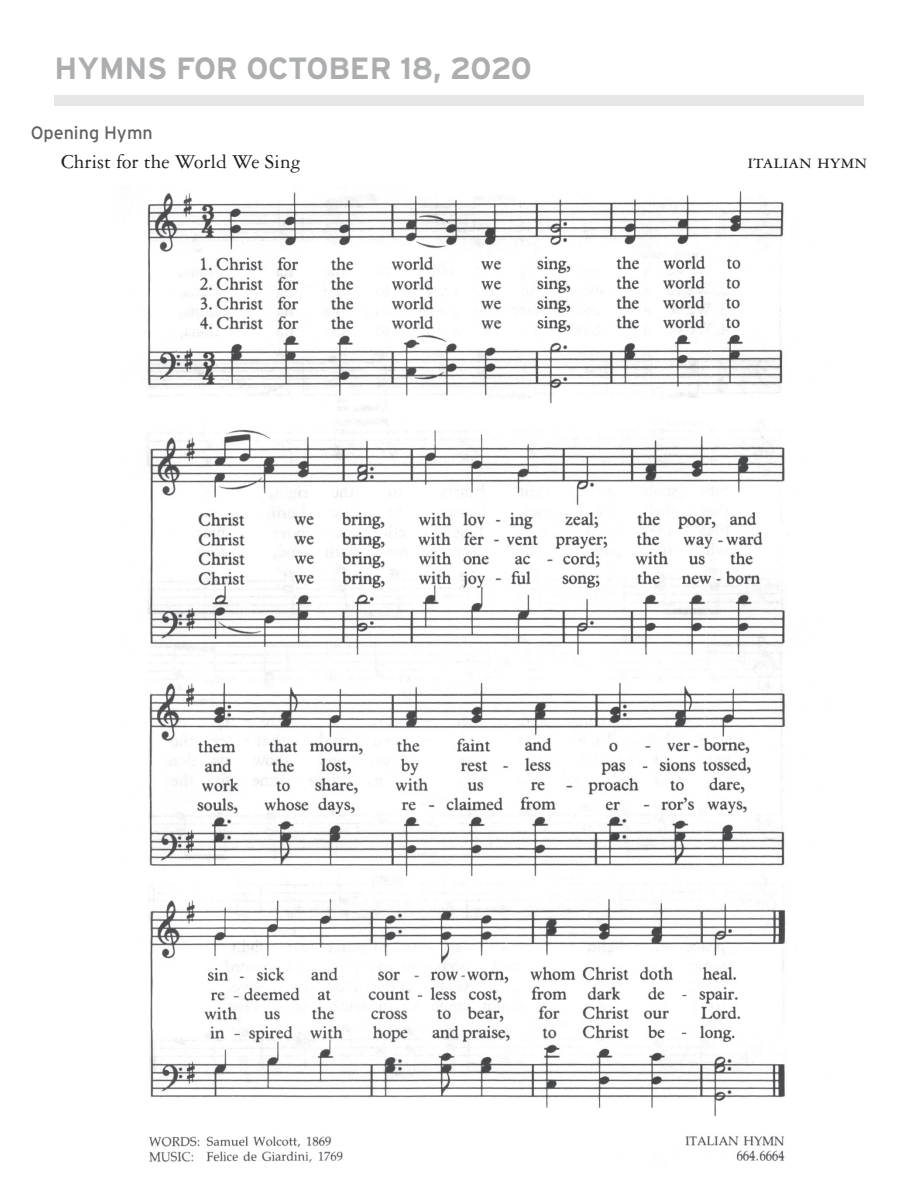
<style>
.page{position:relative;width:918px;height:1188px;background:#fff}
.page>*{position:absolute;margin:0;border:0;box-sizing:border-box;transform-origin:0 0}
.Header_1{font:700 30.6px "Interstate";letter-spacing:-.005em;color:#acaeaf}
.Header_2{font:21px "Garamond 3 LT Std";color:#231f20}
.Header_2-2{font:18px "Interstate";color:#636366}
</style>
<div class="page">
<div style="left:55px;top:95px;width:809px;height:11px;background:#e6e6e7"></div>
<img style="left:147px;top:191px;width:639px;height:971px">
<p class="Header_1" style="left:55px;top:51px;width:479px">HYMNS FOR OCTOBER 18, 2020</p>
<p class="Header_2-2" style="left:31px;top:123px;width:124px">Opening Hymn</p>
<p class="Header_2" style="left:61px;top:150px;width:242px">Christ for the World We Sing</p>
<p class="Header_2" style="left:747px;top:150px;width:121px">italian hymn</p>
</div>
